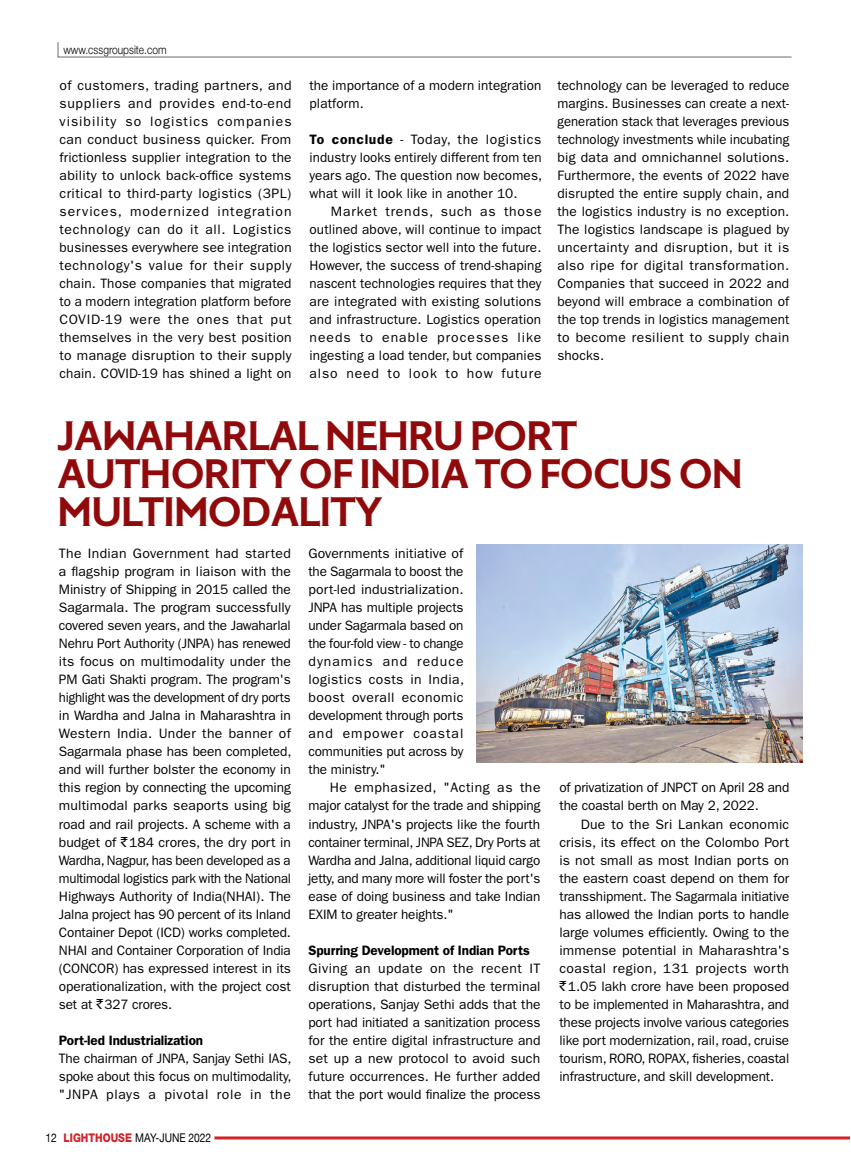
<style>
.page{position:relative;width:851px;height:1170px;background:#fff}
.page>*{position:absolute;margin:0;border:0;box-sizing:border-box;transform-origin:0 0}
.t1{font:600 38.25px/38.1px "Massimo W00";letter-spacing:-.02em;color:#900a0b}
.t2{font:13.65px/18px "ITC Franklin Gothic Std";letter-spacing:.005em;color:#000;text-align:justify}
.t3{font:600 13.65px "ITC Franklin Gothic Std";letter-spacing:-.01em;color:#000}
.t4{font:12px "Helvetica Neue";color:#000;scale:.85 1}
.t5{font:300 12px "Helvetica Neue Cyr";color:#000;scale:.85 1}
.s1{font-weight:600}
.s2{font-family:"Indian Rupee"}
.s3{font-family:"Helvetica Neue LT Std";font-weight:800;color:#d2232a}
</style>
<div class="page">
<hr style="left:214px;top:1136px;width:636px;height:3px;background:#d2232a">
<svg style="left:57px;top:42px;width:735px;height:16px"></svg>
<img style="left:476px;top:545px;width:325px;height:217px">
<p class="t5" style="left:63px;top:43px;width:123px">www.cssgroupsite.com</p>
<p class="t2" style="left:60px;top:76px;width:233px">of customers, trading partners, and suppliers and provides end-to-end visibility so logistics companies can conduct business quicker. From frictionless supplier integration to the ability to unlock back-office systems critical to third-party logistics (3PL) services, modernized integration technology can do it all. Logistics businesses everywhere see integration technology's value for their supply chain. Those companies that migrated to a modern integration platform before COVID-19 were the ones that put themselves in the very best position to manage disruption to their supply chain. COVID-19 has shined a light on</p>
<p class="t2" style="left:309px;top:76px;width:233px">the importance of a modern integration platform.</p>
<p class="t2" style="left:309px;top:130px;width:234px"><span class="s1">To conclude</span> - Today, the logistics industry looks entirely different from ten years ago. The question now becomes, what will it look like in another 10.</p>
<p class="t2" style="left:309px;top:202px;width:233px;text-indent:21px">Market trends, such as those outlined above, will continue to impact the logistics sector well into the future.<br>However, the success of trend-shaping nascent technologies requires that they are integrated with existing solutions and infrastructure. Logistics operation needs to enable processes like ingesting a load tender, but companies also need to look to how future</p>
<p class="t2" style="left:557px;top:76px;width:233px">technology can be leveraged to reduce margins. Businesses can create a next&shy;generation stack that leverages previous technology investments while incubating big data and omnichannel solutions.<br>Furthermore, the events of 2022 have disrupted the entire supply chain, and the logistics industry is no exception.<br>The logistics landscape is plagued by uncertainty and disruption, but it is also ripe for digital transformation.<br>Companies that succeed in 2022 and beyond will embrace a combination of the top trends in logistics management to become resilient to supply chain shocks.</p>
<h1 class="t1" style="left:57px;top:414px;width:687px">JAWAHARLAL NEHRU PORT<br>AUTHORITY OF INDIA TO FOCUS ON<br>MULTIMODALITY</h1>
<p class="t2" style="left:308px;top:544px;width:157px">Governments initiative of the Sagarmala to boost the port-led industrialization.<br>JNPA has multiple projects under Sagarmala based on the four-fold view - to change dynamics and reduce logistics costs in India, boost overall economic development through ports and empower coastal communities put across by the ministry."</p>
<p class="t2" style="left:308px;top:778px;width:233px;text-indent:21px">He emphasized, "Acting as the major catalyst for the trade and shipping industry, JNPA's projects like the fourth container terminal, JNPA SEZ, Dry Ports at Wardha and Jalna, additional liquid cargo jetty, and many more will foster the port's ease of doing business and take Indian EXIM to greater heights."</p>
<p class="t3" style="left:308px;top:941px;width:223px">Spurring Development of Indian Ports</p>
<p class="t2" style="left:308px;top:958px;width:233px">Giving an update on the recent IT disruption that disturbed the terminal operations, Sanjay Sethi adds that the port had initiated a sanitization process for the entire digital infrastructure and set up a new protocol to avoid such future occurrences. He further added that the port would finalize the process</p>
<p class="t2" style="left:59px;top:544px;width:234px">The Indian Government had started a flagship program in liaison with the Ministry of Shipping in 2015 called the Sagarmala. The program successfully covered seven years, and the Jawaharlal Nehru Port Authority (JNPA) has renewed its focus on multimodality under the PM Gati Shakti program. The program's highlight was the development of dry ports in Wardha and Jalna in Maharashtra in Western India. Under the banner of Sagarmala phase has been completed, and will further bolster the economy in this region by connecting the upcoming multimodal parks seaports using big road and rail projects. A scheme with a budget of <span class="s2">₹</span>184 crores, the dry port in Wardha, Nagpur, has been developed as a multimodal logistics park with the National Highways Authority of India(NHAI). The Jalna project has 90 percent of its Inland Container Depot (ICD) works completed.<br>NHAI and Container Corporation of India (CONCOR) has expressed interest in its operationalization, with the project cost set at <span class="s2">₹</span>327 crores.</p>
<p class="t3" style="left:59px;top:1031px;width:146px">Port-led Industrialization</p>
<p class="t2" style="left:59px;top:1048px;width:234px">The chairman of JNPA, Sanjay Sethi IAS, spoke about this focus on multimodality, "JNPA plays a pivotal role in the</p>
<p class="t2" style="left:559px;top:778px;width:231px">of privatization of JNPCT on April 28 and the coastal berth on May 2, 2022.</p>
<p class="t2" style="left:559px;top:814px;width:231px;text-indent:21px">Due to the Sri Lankan economic crisis, its effect on the Colombo Port is not small as most Indian ports on the eastern coast depend on them for transshipment. The Sagarmala initiative has allowed the Indian ports to handle large volumes efficiently. Owing to the immense potential in Maharashtra's coastal region, 131 projects worth <span class="s2">₹</span>1.05 lakh crore have been proposed to be implemented in Maharashtra, and these projects involve various categories like port modernization, rail, road, cruise tourism, RORO, ROPAX, fisheries, coastal infrastructure, and skill development.</p>
<p class="t4" style="left:46px;top:1130px;width:196px">12 <span class="s3">LIGHTHOUSE</span> MAY-JUNE 2022</p>
</div>
